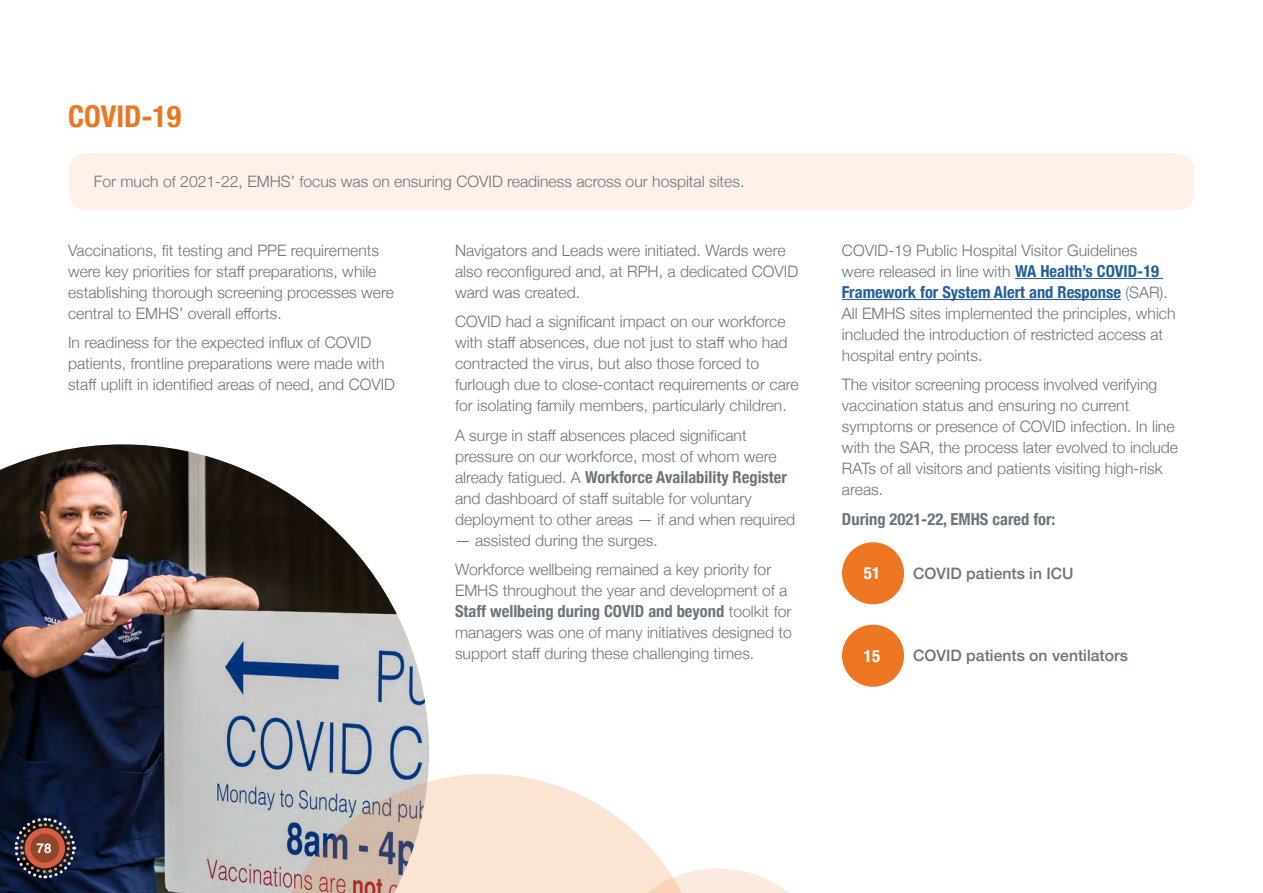
<style>
.page{position:relative;width:1263px;height:893px;background:#fff}
.page>*{position:absolute;margin:0;border:0;box-sizing:border-box;transform-origin:0 0}
.t1{font:700 condensed 30px "Helvetica Neue";color:#ed7623}
.t2{font:700 condensed 16.8px "Helvetica Neue LT Std";color:#fff}
.t3{font:700 condensed 16.5px "Helvetica Neue";color:#6a747b}
.t4{font:700 condensed 16.5px "Helvetica Neue";color:#215e9e}
.t5{font:300 15.75px/21px "Helvetica Neue";color:#6a747b}
.t6{font:500 15.75px "Helvetica Neue";color:#6a747b}
.t7{font:700 13.5px "Helvetica";color:#fff}
.s1{font-weight:300;font-stretch:normal;font-size:15.75px}
.s2{font-weight:700;font-stretch:condensed;font-size:16.5px;color:#215e9e}
.s3{font-weight:300;font-stretch:normal;font-size:15.75px;color:#6a747b}
</style>
<div class="page">
<div style="left:842px;top:542px;width:62px;height:62px;background:#ed7623;border-radius:50%"></div>
<div style="left:842px;top:625px;width:62px;height:62px;background:#ed7623;border-radius:50%"></div>
<hr style="left:1015px;top:278px;width:148px;height:1px;background:#215e9e">
<hr style="left:842px;top:299px;width:279px;height:1px;background:#215e9e">
<div style="left:69px;top:153px;width:1125px;height:57px;background:#fdf1e9;border-radius:17px"></div>
<img style="left:0;top:444px;width:429px;height:449px">
<svg style="left:266px;top:774px;width:401px;height:119px;fill:#fbe4d3"></svg>
<svg style="left:602px;top:868px;width:187px;height:25px"></svg>
<svg style="left:13px;top:816px;width:64px;height:64px"></svg>
<div style="left:31px;top:834px;width:28px;height:28px;background:#91462c;border-radius:50%"></div>
<h1 class="t1" style="left:68px;top:91px;width:115px">COVID-19</h1>
<p class="t5" style="left:94px;top:170px;width:652px">For much of 2021-22, EMHS’ focus was on ensuring COVID readiness across our hospital sites.</p>
<p class="t5" style="left:68px;top:239px;width:327px">Vaccinations, fit testing and PPE requirements were key priorities for staff preparations, while establishing thorough screening processes were central to EMHS’ overall efforts.</p>
<p class="t5" style="left:68px;top:331px;width:329px">In readiness for the expected influx of COVID patients, frontline preparations were made with staff uplift in identified areas of need, and COVID</p>
<p class="t5" style="left:455px;top:239px;width:345px">Navigators and Leads were initiated. Wards were also reconfigured and, at RPH, a dedicated COVID ward was created.</p>
<p class="t5" style="left:455px;top:310px;width:345px">COVID had a significant impact on our workforce with staff absences, due not just to staff who had contracted the virus, but also those forced to furlough due to close-contact requirements or care for isolating family members, particularly children.</p>
<p class="t5" style="left:455px;top:424px;width:323px">A surge in staff absences placed significant pressure on our workforce, most of whom were</p>
<p class="t3" style="left:455px;top:463px;width:333px"><span class="s1">already fatigued. A</span> Workforce Availability Register</p>
<p class="t5" style="left:455px;top:487px;width:342px">and dashboard of staff suitable for voluntary deployment to other areas — if and when required</p>
<p class="t5" style="left:455px;top:524px;width:318px;line-height:29.5px">— assisted during the surges.<br>Workforce wellbeing remained a key priority for</p>
<p class="t5" style="left:455px;top:579px;width:334px">EMHS throughout the year and development of a</p>
<p class="t3" style="left:455px;top:598px;width:338px">Staff wellbeing during COVID and beyond <span class="s1">toolkit for</span></p>
<p class="t5" style="left:455px;top:621px;width:338px">managers was one of many initiatives designed to support staff during these challenging times.</p>
<p class="t5" style="left:842px;top:239px;width:319px">COVID-19 Public Hospital Visitor Guidelines were released in line with <span class="s2">WA Health’s COVID-19</span></p>
<p class="t4" style="left:842px;top:278px;width:327px">Framework for System Alert and Response <span class="s3">(SAR).</span></p>
<p class="t5" style="left:842px;top:302px;width:335px">All EMHS sites implemented the principles, which included the introduction of restricted access at hospital entry points.</p>
<p class="t5" style="left:842px;top:373px;width:338px">The visitor screening process involved verifying vaccination status and ensuring no current symptoms or presence of COVID infection. In line with the SAR, the process later evolved to include RATs of all visitors and patients visiting high-risk areas.</p>
<p class="t3" style="left:842px;top:505px;width:215px">During 2021-22, EMHS cared for:</p>
<p class="t2" style="left:864px;top:563px;width:18px">51</p>
<p class="t6" style="left:913px;top:561px;width:162px">COVID patients in ICU</p>
<p class="t2" style="left:864px;top:646px;width:18px">15</p>
<p class="t6" style="left:913px;top:643px;width:216px">COVID patients on ventilators</p>
<p class="t7" style="left:37px;top:840px;width:18px">78<sup>78</sup></p>
</div>
